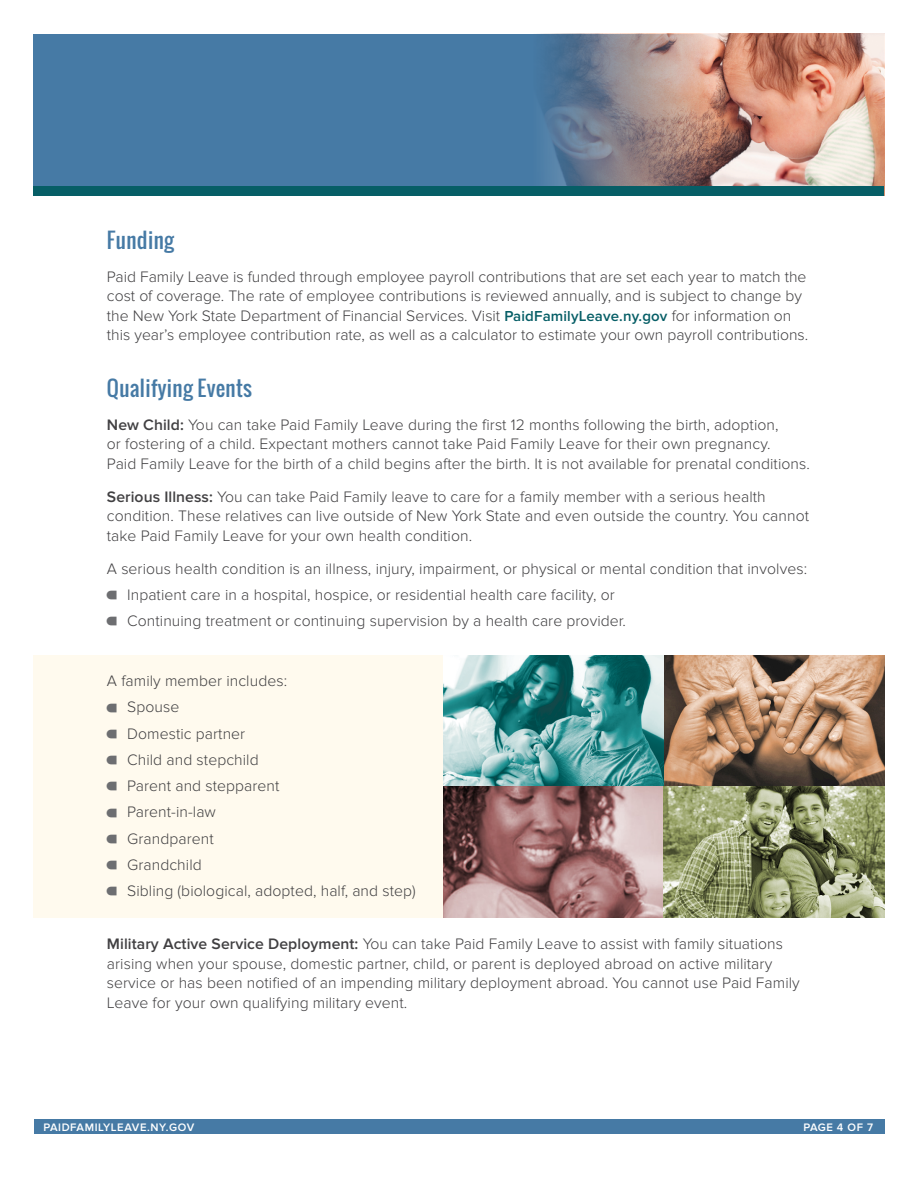
<style>
.page{position:relative;width:918px;height:1188px;background:#fff}
.page>*{position:absolute;margin:0;border:0;box-sizing:border-box;transform-origin:0 0}
.PFL_Question_-H2{font:21px "Oswald";letter-spacing:.02em;color:#467aa5}
.Body_text_main{font:300 15.75px/19.5px "Proxima Nova";letter-spacing:.005em;color:#414042}
.t1{font:600 11.25px "Proxima Nova";letter-spacing:.05em;color:#fff}
.s1{font-weight:600;font-size:15px;color:#065e66}
.s2{font-weight:600}
</style>
<div class="page">
<div style="left:34px;top:656px;width:850px;height:262px;background:#fffaee"></div>
<img style="left:443px;top:656px;width:441px;height:131px">
<img style="left:443px;top:787px;width:221px;height:131px">
<img style="left:664px;top:787px;width:220px;height:131px">
<div style="left:34px;top:34px;width:850px;height:156px;background:#467aa5"></div>
<img style="left:544px;top:34px;width:340px;height:152px">
<div style="left:34px;top:186px;width:850px;height:10px;background:#065e66"></div>
<div style="left:34px;top:1120px;width:850px;height:14px;background:#467aa5"></div>
<h2 class="PFL_Question_-H2" style="left:107px;top:224px;width:69px">Funding</h2>
<p class="Body_text_main" style="left:107px;top:267px;width:703px">Paid Family Leave is funded through employee payroll contributions that are set each year to match the cost of coverage. The rate of employee contributions is reviewed annually, and is subject to change by the New York State Department of Financial Services. Visit <span class="s1">PaidFamilyLeave.ny.gov</span> for information on this year’s employee contribution rate, as well as a calculator to estimate your own payroll contributions.</p>
<h2 class="PFL_Question_-H2" style="left:107px;top:372px;width:147px">Qualifying Events</h2>
<p class="Body_text_main" style="left:107px;top:415px;width:704px"><span class="s2">New Child:</span> You can take Paid Family Leave during the first 12 months following the birth, adoption,<br>or fostering of a child. Expectant mothers cannot take Paid Family Leave for their own pregnancy.<br>Paid Family Leave for the birth of a child begins after the birth. It is not available for prenatal conditions.</p>
<p class="Body_text_main" style="left:107px;top:487px;width:704px"><span class="s2">Serious Illness:</span> You can take Paid Family leave to care for a family member with a serious health condition. These relatives can live outside of New York State and even outside the country. You cannot take Paid Family Leave for your own health condition.</p>
<p class="Body_text_main" style="left:107px;top:559px;width:702px">A serious health condition is an illness, injury, impairment, or physical or mental condition that involves:</p>
<p class="Body_text_main" style="left:127px;top:585px;width:489px">Inpatient care in a hospital, hospice, or residential health care facility, or</p>
<p class="Body_text_main" style="left:127px;top:611px;width:500px">Continuing treatment or continuing supervision by a health care provider.</p>
<p class="Body_text_main" style="left:107px;top:671px;width:182px">A family member includes:</p>
<p class="Body_text_main" style="left:127px;top:698px;width:54px">Spouse</p>
<p class="Body_text_main" style="left:127px;top:724px;width:120px">Domestic partner</p>
<p class="Body_text_main" style="left:127px;top:750px;width:133px">Child and stepchild</p>
<p class="Body_text_main" style="left:127px;top:776px;width:154px">Parent and stepparent</p>
<p class="Body_text_main" style="left:127px;top:803px;width:90px">Parent-in-law</p>
<p class="Body_text_main" style="left:127px;top:829px;width:88px">Grandparent</p>
<p class="Body_text_main" style="left:127px;top:855px;width:76px">Grandchild</p>
<p class="Body_text_main" style="left:127px;top:881px;width:290px">Sibling (biological, adopted, half, and step)</p>
<p class="Body_text_main" style="left:107px;top:935px;width:694px"><span class="s2">Military Active Service Deployment:</span> You can take Paid Family Leave to assist with family situations arising when your spouse, domestic partner, child, or parent is deployed abroad on active military service or has been notified of an impending military deployment abroad. You cannot use Paid Family Leave for your own qualifying military event.</p>
<p class="t1" style="left:44px;top:1120px;width:152px">PAIDFAMILYLEAVE.NY.GOV</p>
<p class="t1" style="left:804px;top:1120px;width:71px">PAGE 4 OF 7</p>
</div>
